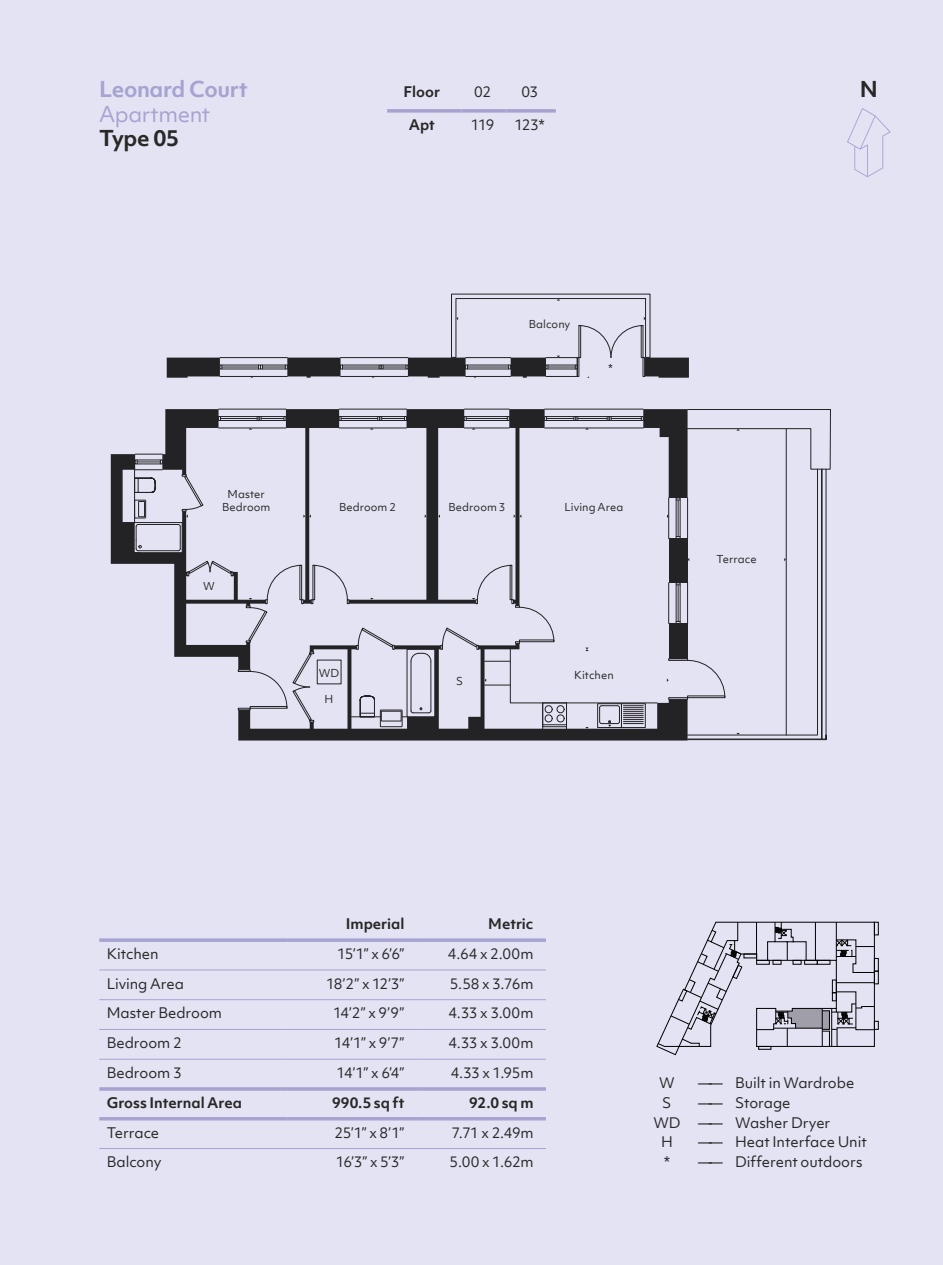
<style>
.page{position:relative;width:943px;height:1265px;background:#e4e3f3}
.page>*{position:absolute;margin:0;border:0;box-sizing:border-box;transform-origin:0 0}
.t1{font:700 21px/24.5px "Objektiv Mk 1";letter-spacing:-.02em;color:#a6a3d1}
.t2{font:700 21px "Objektiv Mk 1";letter-spacing:-.02em;color:#282827}
.t3{font:14px "Objektiv Mk 1";letter-spacing:-.005em;color:#282827}
.t4{font:700 14px "Objektiv Mk 1";letter-spacing:-.005em;color:#282827}
.t5{font:10.5px/12.2px "Objektiv Mk 1";letter-spacing:.005em;color:#282827;text-align:center}
.s1{font-weight:400}
</style>
<div class="page">
<svg style="left:99px;top:938px;width:189px;height:4px"></svg>
<svg style="left:288px;top:938px;width:129px;height:4px"></svg>
<svg style="left:417px;top:938px;width:129px;height:4px"></svg>
<svg style="left:99px;top:1087px;width:189px;height:4px"></svg>
<hr style="left:288px;top:1087px;width:129px;height:4px;background:#afadd6">
<hr style="left:417px;top:1087px;width:129px;height:4px;background:#aeacd5">
<hr style="left:99px;top:970px;width:189px;height:1px;background:#a6a3d1">
<hr style="left:288px;top:970px;width:129px;height:1px;background:#a6a3d1">
<hr style="left:417px;top:970px;width:129px;height:1px;background:#a6a3d1">
<hr style="left:99px;top:999px;width:189px;height:1px;background:#a6a3d1">
<hr style="left:288px;top:999px;width:129px;height:1px;background:#a6a3d1">
<hr style="left:417px;top:999px;width:129px;height:1px;background:#a6a3d1">
<hr style="left:99px;top:1029px;width:189px;height:1px;background:#a6a3d1">
<hr style="left:288px;top:1029px;width:129px;height:1px;background:#a6a3d1">
<hr style="left:417px;top:1029px;width:129px;height:1px;background:#a6a3d1">
<hr style="left:99px;top:1059px;width:189px;height:1px;background:#a6a3d1">
<hr style="left:288px;top:1059px;width:129px;height:1px;background:#a6a3d1">
<hr style="left:417px;top:1059px;width:129px;height:1px;background:#a6a3d1">
<hr style="left:99px;top:1117px;width:189px;height:3px;background:#a6a3d1">
<hr style="left:288px;top:1117px;width:129px;height:3px;background:#a6a3d1">
<hr style="left:417px;top:1117px;width:129px;height:3px;background:#a6a3d1">
<hr style="left:99px;top:1148px;width:189px;height:1px;background:#a6a3d1">
<hr style="left:288px;top:1148px;width:129px;height:1px;background:#a6a3d1">
<hr style="left:417px;top:1148px;width:129px;height:1px;background:#a6a3d1">
<svg style="left:847px;top:108px;width:43px;height:69px"></svg>
<svg style="left:387px;top:109px;width:74px;height:4px"></svg>
<svg style="left:461px;top:109px;width:45px;height:4px"></svg>
<svg style="left:506px;top:109px;width:50px;height:4px"></svg>
<svg style="left:111px;top:409px;width:720px;height:332px"></svg>
<hr style="left:342px;top:367px;width:37px;height:1px;background:#282827">
<svg style="left:167px;top:358px;width:55px;height:20px"></svg>
<hr style="left:222px;top:367px;width:36px;height:1px;background:#282827">
<hr style="left:340px;top:357px;width:68px;height:1px;background:#282827">
<hr style="left:220px;top:357px;width:67px;height:1px;background:#282827">
<hr style="left:220px;top:376px;width:67px;height:1px;background:#282827">
<hr style="left:340px;top:376px;width:68px;height:1px;background:#282827">
<svg style="left:250px;top:358px;width:93px;height:20px"></svg>
<svg style="left:372px;top:294px;width:317px;height:84px"></svg>
<svg style="left:656px;top:921px;width:222px;height:134px"></svg>
<p class="t1" style="left:99px;top:77px;width:150px">Leonard Court<br><span class="s1">Apartment</span></p>
<p class="t2" style="left:99px;top:124px;width:82px">Type 05</p>
<p class="t4" style="left:403px;top:82px;width:38px">Floor</p>
<p class="t3" style="left:474px;top:82px;width:18px">02</p>
<p class="t3" style="left:521px;top:82px;width:18px">03</p>
<p class="t4" style="left:408px;top:114px;width:28px">Apt</p>
<p class="t3" style="left:471px;top:115px;width:25px">119</p>
<p class="t3" style="left:514px;top:115px;width:32px">123*</p>
<p class="t5" style="left:222px;top:488px;width:50px">Master<br>Bedroom</p>
<p class="t5" style="left:203px;top:580px;width:13px">W</p>
<p class="t5" style="left:528px;top:318px;width:43px">Balcony</p>
<p class="t5" style="left:608px;top:362px;width:6px">*</p>
<p class="t5" style="left:339px;top:500px;width:58px">Bedroom 2</p>
<p class="t5" style="left:564px;top:500px;width:60px">Living Area</p>
<p class="t5" style="left:448px;top:500px;width:58px">Bedroom 3</p>
<p class="t5" style="left:319px;top:667px;width:22px">WD</p>
<p class="t5" style="left:324px;top:693px;width:10px">H</p>
<p class="t5" style="left:456px;top:675px;width:8px">S</p>
<p class="t5" style="left:574px;top:669px;width:41px">Kitchen</p>
<p class="t5" style="left:716px;top:552px;width:42px">Terrace</p>
<p class="t2" style="left:859px;top:75px;width:20px">N</p>
<p class="t4" style="left:346px;top:914px;width:60px">Imperial</p>
<p class="t4" style="left:488px;top:914px;width:47px">Metric</p>
<p class="t3" style="left:107px;top:944px;width:53px">Kitchen</p>
<p class="t3" style="left:337px;top:944px;width:69px">15’1” x 6’6”</p>
<p class="t3" style="left:448px;top:944px;width:87px">4.64 x 2.00m</p>
<p class="t3" style="left:107px;top:974px;width:79px">Living Area</p>
<p class="t3" style="left:326px;top:974px;width:80px">18’2” x 12’3”</p>
<p class="t3" style="left:450px;top:974px;width:85px">5.58 x 3.76m</p>
<p class="t3" style="left:107px;top:1004px;width:117px">Master Bedroom</p>
<p class="t3" style="left:333px;top:1004px;width:73px">14’2” x 9’9”</p>
<p class="t3" style="left:448px;top:1004px;width:87px">4.33 x 3.00m</p>
<p class="t3" style="left:107px;top:1033px;width:77px">Bedroom 2</p>
<p class="t3" style="left:334px;top:1033px;width:72px">14’1” x 9’7”</p>
<p class="t3" style="left:448px;top:1033px;width:87px">4.33 x 3.00m</p>
<p class="t3" style="left:107px;top:1063px;width:77px">Bedroom 3</p>
<p class="t3" style="left:336px;top:1063px;width:69px">14’1” x 6’4”</p>
<p class="t3" style="left:450px;top:1063px;width:84px">4.33 x 1.95m</p>
<p class="t4" style="left:107px;top:1093px;width:137px">Gross Internal Area</p>
<p class="t4" style="left:332px;top:1093px;width:74px">990.5 sq ft</p>
<p class="t4" style="left:469px;top:1093px;width:66px">92.0 sq m</p>
<p class="t3" style="left:107px;top:1123px;width:54px">Terrace</p>
<p class="t3" style="left:334px;top:1123px;width:71px">25’1” x 8’1”</p>
<p class="t3" style="left:451px;top:1123px;width:83px">7.71 x 2.49m</p>
<p class="t3" style="left:107px;top:1152px;width:56px">Balcony</p>
<p class="t3" style="left:336px;top:1152px;width:70px">16’3” x 5’3”</p>
<p class="t3" style="left:449px;top:1152px;width:85px">5.00 x 1.62m</p>
<p class="t3" style="left:659px;top:1073px;width:17px">W</p>
<p class="t3" style="left:698px;top:1073px;width:26px">——</p>
<p class="t3" style="left:735px;top:1073px;width:121px">Built in Wardrobe</p>
<p class="t3" style="left:662px;top:1093px;width:11px">S</p>
<p class="t3" style="left:698px;top:1093px;width:26px">——</p>
<p class="t3" style="left:735px;top:1093px;width:57px">Storage</p>
<p class="t3" style="left:653px;top:1113px;width:29px">WD</p>
<p class="t3" style="left:698px;top:1113px;width:26px">——</p>
<p class="t3" style="left:735px;top:1113px;width:97px">Washer Dryer</p>
<p class="t3" style="left:661px;top:1132px;width:13px">H</p>
<p class="t3" style="left:698px;top:1132px;width:26px">——</p>
<p class="t3" style="left:735px;top:1132px;width:133px">Heat Interface Unit</p>
<p class="t3" style="left:663px;top:1152px;width:8px">*</p>
<p class="t3" style="left:698px;top:1152px;width:26px">——</p>
<p class="t3" style="left:735px;top:1152px;width:129px">Different outdoors</p>
</div>
